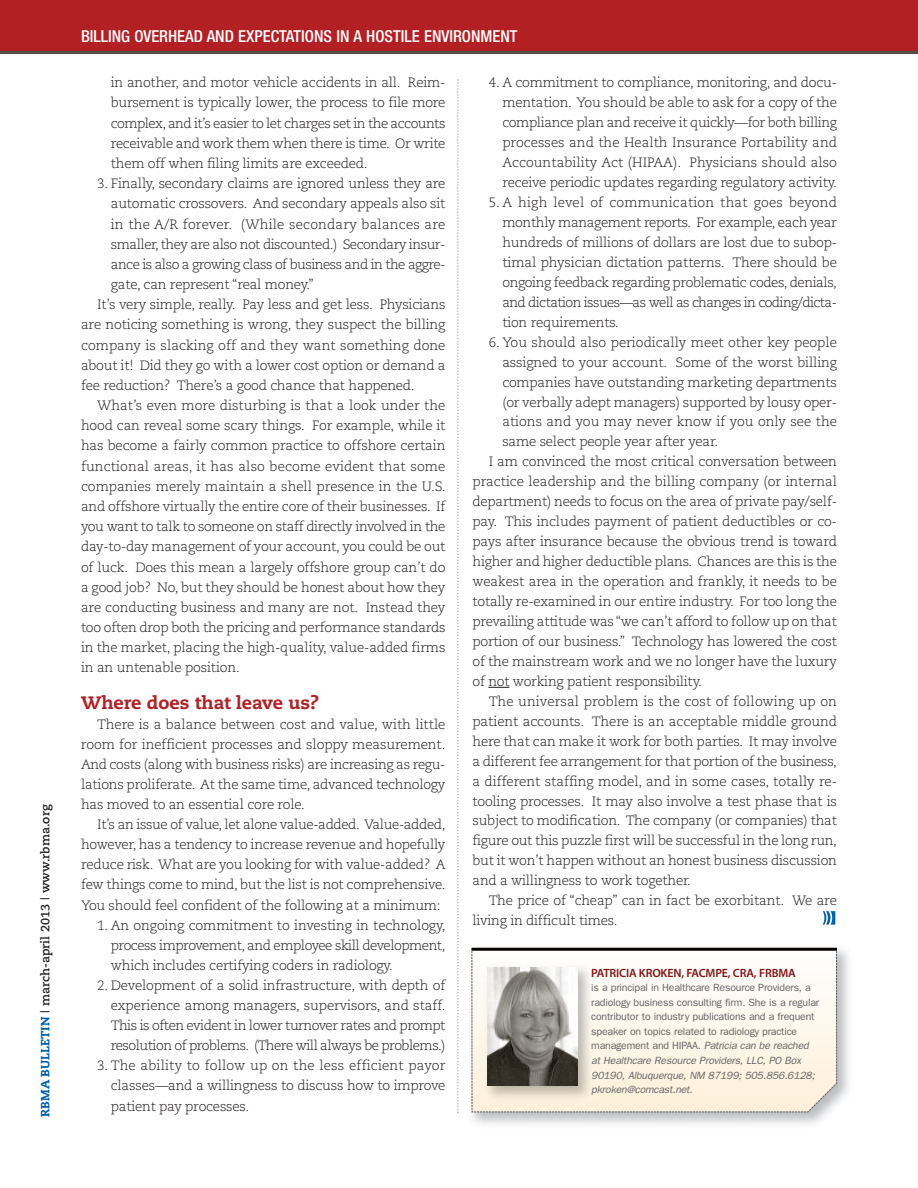
<style>
.page{position:relative;width:918px;height:1188px;background:#fff}
.page>*{position:absolute;margin:0;border:0;box-sizing:border-box;transform-origin:0 0}
.t1{font:800 18px "Caecilia";color:#b32024}
.t2{font:500 condensed 16.5px "Helvetica Neue";color:#fff}
.t3{font:300 13.5px/20.1px "Caecilia";letter-spacing:-.015em;color:#231f20;text-align:justify}
.t4{font:300 13.5px "Caecilia";letter-spacing:.01em;color:#231f20}
.t5{font:300 13.5px "Caecilia";letter-spacing:-.035em;color:#231f20}
.t6{font:300 13.5px "Caecilia";letter-spacing:-.04em;color:#231f20}
.t7{font:300 13.5px "Caecilia";letter-spacing:.005em;color:#231f20}
.t8{font:700 12px "Caecilia";color:#231f20}
.t9{font:600 12px "Myriad Pro";letter-spacing:-.015em;color:#831517}
.t10{font:10.5px/14.5px "Franklin Gothic";letter-spacing:-.02em;color:#636366}
.s1{font-weight:800;color:#015dab}
.s2{font-style:italic}
</style>
<div class="page">
<svg style="left:488px;top:687px;width:21px;height:1px"></svg>
<div style="left:0;top:0;width:918px;height:53px;background:#b32024"></div>
<hr style="left:0;top:51px;width:918px;height:3px;background:#545049">
<svg style="left:471px;top:948px;width:366px;height:165px"></svg>
<img style="left:480px;top:961px;width:117px;height:144px">
<img style="left:487px;top:967px;width:90px;height:119px">
<hr style="left:472px;top:948px;width:365px;height:3px;background:#070300">
<svg style="left:457px;top:79px;width:2px;height:1034px"></svg>
<svg style="left:831px;top:911px;width:4px;height:14px"></svg>
<svg style="left:823px;top:911px;width:8px;height:14px"></svg>
<p class="t8" style="left:40px;top:1117px;width:314px;rotate:-90deg"><span class="s1">RBMA BULLETIN</span> | march-april 2013 | www.rbma.org</p>
<p class="t2" style="left:81px;top:30px;width:438px">BILLING OVERHEAD AND EXPECTATIONS IN A HOSTILE ENVIRONMENT</p>
<p class="t3" style="left:111px;top:74px;width:336px">in another, and motor vehicle accidents in all. Reim&shy;bursement is typically lower, the process to file more complex, and it’s easier to let charges set in the accounts receivable and work them when there is time. Or write them off when filing limits are exceeded.</p>
<p class="t3" style="left:97px;top:175px;width:350px">3. Finally, secondary claims are ignored unless they are</p>
<p class="t3" style="left:111px;top:195px;width:336px">automatic crossovers. And secondary appeals also sit</p>
<p class="t4" style="left:111px;top:218px;width:336px">in the A/R forever. (While secondary balances are</p>
<p class="t5" style="left:111px;top:238px;width:336px">smaller, they are also not discounted.) Secondary insur-</p>
<p class="t6" style="left:111px;top:259px;width:336px">ance is also a growing class of business and in the aggre-</p>
<p class="t3" style="left:111px;top:276px;width:204px">gate, can represent “real money.”</p>
<p class="t3" style="left:97px;top:296px;width:350px">It’s very simple, really. Pay less and get less. Physicians</p>
<p class="t3" style="left:81px;top:316px;width:366px">are noticing something is wrong, they suspect the billing</p>
<p class="t3" style="left:81px;top:336px;width:366px">company is slacking off and they want something done</p>
<p class="t3" style="left:81px;top:356px;width:366px">about it! Did they go with a lower cost option or demand a</p>
<p class="t3" style="left:81px;top:376px;width:335px">fee reduction? There’s a good chance that happened.</p>
<p class="t3" style="left:97px;top:397px;width:350px">What’s even more disturbing is that a look under the</p>
<p class="t3" style="left:81px;top:417px;width:366px">hood can reveal some scary things. For example, while it</p>
<p class="t3" style="left:81px;top:437px;width:366px">has become a fairly common practice to offshore certain</p>
<p class="t7" style="left:81px;top:460px;width:366px">functional areas, it has also become evident that some</p>
<p class="t3" style="left:81px;top:477px;width:366px">companies merely maintain a shell presence in the U.S.</p>
<p class="t3" style="left:81px;top:497px;width:366px">and offshore virtually the entire core of their businesses. If</p>
<p class="t3" style="left:81px;top:518px;width:366px">you want to talk to someone on staff directly involved in the</p>
<p class="t3" style="left:81px;top:538px;width:366px">day-to-day management of your account, you could be out</p>
<p class="t3" style="left:81px;top:558px;width:366px">of luck. Does this mean a largely offshore group can’t do</p>
<p class="t3" style="left:81px;top:578px;width:366px">a good job? No, but they should be honest about how they</p>
<p class="t3" style="left:81px;top:598px;width:366px">are conducting business and many are not. Instead they</p>
<p class="t3" style="left:81px;top:618px;width:366px">too often drop both the pricing and performance standards</p>
<p class="t3" style="left:81px;top:639px;width:366px">in the market, placing the high-quality, value-added firms</p>
<p class="t3" style="left:81px;top:659px;width:160px">in an untenable position.</p>
<h1 class="t1" style="left:81px;top:695px;width:239px">Where does that leave us?</h1>
<p class="t3" style="left:81px;top:715px;width:366px;text-indent:16px">There is a balance between cost and value, with little room for inefficient processes and sloppy measurement.<br>And costs (along with business risks) are increasing as regu&shy;lations proliferate. At the same time, advanced technology has moved to an essential core role.</p>
<p class="t3" style="left:81px;top:816px;width:366px;text-indent:16px">It’s an issue of value, let alone value-added. Value-added, however, has a tendency to increase revenue and hopefully reduce risk. What are you looking for with value-added? A few things come to mind, but the list is not comprehensive.<br>You should feel confident of the following at a minimum:</p>
<p class="t3" style="left:111px;top:916px;width:336px;text-indent:-14px">1. An ongoing commitment to investing in technology, process improvement, and employee skill development, which includes certifying coders in radiology.</p>
<p class="t3" style="left:111px;top:976px;width:336px;text-indent:-14px">2. Development of a solid infrastructure, with depth of experience among managers, supervisors, and staff.<br>This is often evident in lower turnover rates and prompt resolution of problems. (There will always be problems.)</p>
<p class="t3" style="left:111px;top:1057px;width:336px;text-indent:-14px">3. The ability to follow up on the less efficient payor classes—and a willingness to discuss how to improve patient pay processes.</p>
<p class="t3" style="left:502px;top:74px;width:336px;text-indent:-14px">4. A commitment to compliance, monitoring, and docu&shy;mentation. You should be able to ask for a copy of the compliance plan and receive it quickly—for both billing processes and the Health Insurance Portability and Accountability Act (HIPAA). Physicians should also receive periodic updates regarding regulatory activity.</p>
<p class="t3" style="left:502px;top:194px;width:336px;text-indent:-14px">5. A high level of communication that goes beyond monthly management reports. For example, each year hundreds of millions of dollars are lost due to subop&shy;timal physician dictation patterns. There should be ongoing feedback regarding problematic codes, denials, and dictation issues—as well as changes in coding/dicta&shy;tion requirements.</p>
<p class="t3" style="left:489px;top:333px;width:350px">6. You should also periodically meet other key people</p>
<p class="t3" style="left:502px;top:353px;width:336px">assigned to your account. Some of the worst billing</p>
<p class="t3" style="left:502px;top:373px;width:336px">companies have outstanding marketing departments</p>
<p class="t3" style="left:502px;top:393px;width:336px">(or verbally adept managers) supported by lousy oper-</p>
<p class="t3" style="left:502px;top:413px;width:336px">ations and you may never know if you only see the</p>
<p class="t3" style="left:502px;top:433px;width:217px">same select people year after year.</p>
<p class="t3" style="left:489px;top:453px;width:350px">I am convinced the most critical conversation between</p>
<p class="t3" style="left:473px;top:473px;width:366px">practice leadership and the billing company (or internal</p>
<p class="t3" style="left:473px;top:493px;width:366px">department) needs to focus on the area of private pay/self-</p>
<p class="t3" style="left:473px;top:513px;width:366px">pay. This includes payment of patient deductibles or co-</p>
<p class="t3" style="left:473px;top:533px;width:366px">pays after insurance because the obvious trend is toward</p>
<p class="t3" style="left:473px;top:553px;width:366px">higher and higher deductible plans. Chances are this is the</p>
<p class="t3" style="left:473px;top:573px;width:366px">weakest area in the operation and frankly, it needs to be</p>
<p class="t3" style="left:473px;top:592px;width:366px">totally re-examined in our entire industry. For too long the</p>
<p class="t3" style="left:473px;top:612px;width:366px">prevailing attitude was “we can’t afford to follow up on that</p>
<p class="t3" style="left:473px;top:632px;width:366px">portion of our business.” Technology has lowered the cost</p>
<p class="t3" style="left:473px;top:652px;width:366px">of the mainstream work and we no longer have the luxury</p>
<p class="t3" style="left:473px;top:672px;width:231px">of not working patient responsibility.</p>
<p class="t4" style="left:489px;top:695px;width:350px">The universal problem is the cost of following up on</p>
<p class="t3" style="left:472px;top:712px;width:366px">patient accounts. There is an acceptable middle ground</p>
<p class="t3" style="left:472px;top:732px;width:366px">here that can make it work for both parties. It may involve</p>
<p class="t3" style="left:473px;top:752px;width:366px">a different fee arrangement for that portion of the business,</p>
<p class="t3" style="left:473px;top:772px;width:366px">a different staffing model, and in some cases, totally re-</p>
<p class="t3" style="left:473px;top:792px;width:366px">tooling processes. It may also involve a test phase that is</p>
<p class="t3" style="left:473px;top:812px;width:366px">subject to modification. The company (or companies) that</p>
<p class="t3" style="left:473px;top:832px;width:366px">figure out this puzzle first will be successful in the long run,</p>
<p class="t3" style="left:473px;top:852px;width:366px">but it won’t happen without an honest business discussion</p>
<p class="t3" style="left:473px;top:872px;width:220px">and a willingness to work together.</p>
<p class="t3" style="left:489px;top:892px;width:350px">The price of “cheap” can in fact be exorbitant. We are</p>
<p class="t3" style="left:473px;top:912px;width:147px">living in difficult times.</p>
<p class="t9" style="left:591px;top:968px;width:206px">PATRICIA KROKEN, FACMPE, CRA, FRBMA</p>
<p class="t10" style="left:591px;top:980px;width:229px">is a principal in Healthcare Resource Providers, a radiology business consulting firm. She is a regular contributor to industry publications and a frequent speaker on topics related to radiology practice management and HIPAA. <span class="s2">Patricia can be reached at Healthcare Resource Providers, LLC, PO Box 90190, Albuquerque, NM 87199; 505.856.6128; pkroken@comcast.net.</span></p>
</div>
